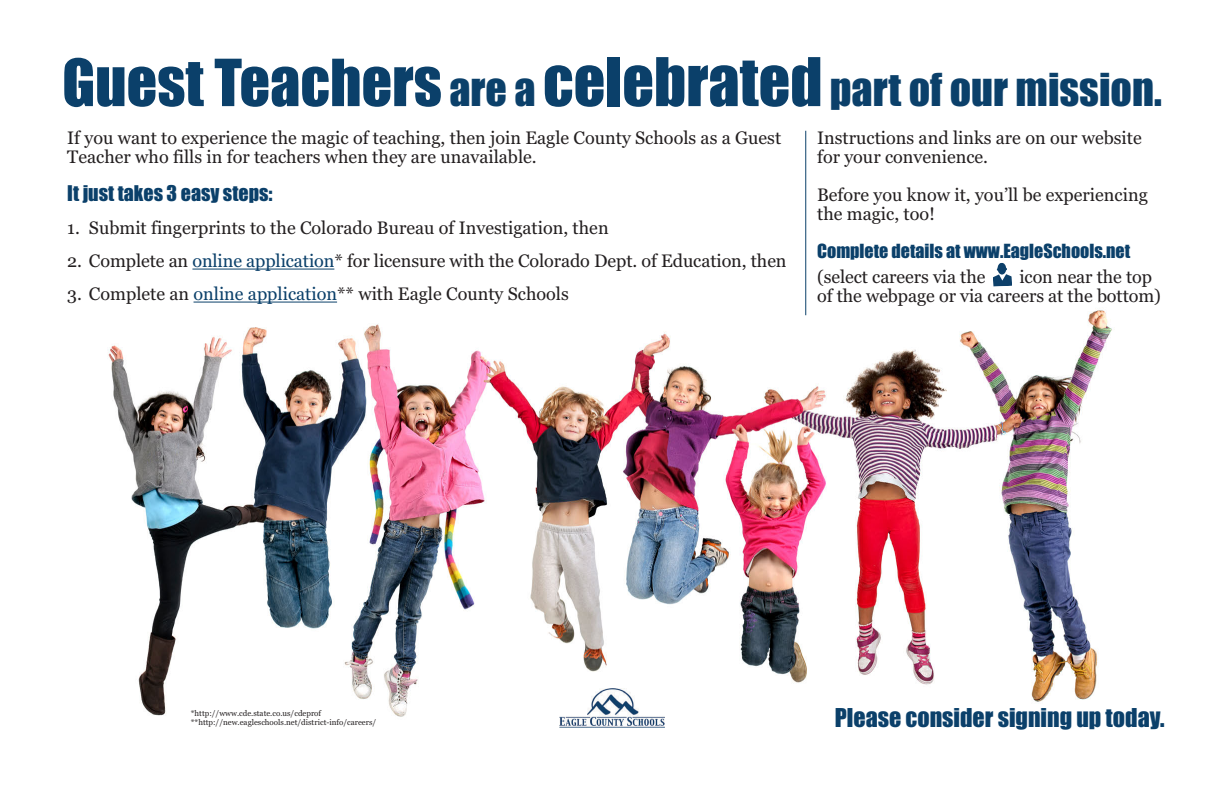
<style>
.page{position:relative;width:1224px;height:792px;background:#fff}
.page>*{position:absolute;margin:0;border:0;box-sizing:border-box;transform-origin:0 0}
.t1{font:42px "Impact";color:#0b406a}
.t2{font:24px "Impact";color:#0b406a}
.t3{font:20px "Impact";color:#0b406a}
.t4{font:18px/19px "Georgia";color:#231f20}
.t5{font:18px "Impact";color:#0b406a}
.t6{font:8px/9.6px "Georgia";color:#231f20}
.s1{font-size:60px}
.s2{font-size:62px}
.s3{color:#0b406a}
</style>
<div class="page">
<img style="left:107px;top:289px;width:1005px;height:428px">
<hr style="left:192px;top:269px;width:142px;height:1px;background:#0b406a">
<hr style="left:194px;top:302px;width:143px;height:1px;background:#0b406a">
<div style="left:494px;top:681px;width:236px;height:57px;background:#fff"></div>
<img style="left:560px;top:689px;width:104px;height:39px">
<hr style="left:805px;top:131px;width:1px;height:184px;background:#0b406a">
<div style="left:997px;top:263px;width:9px;height:12px;background:#0d406a;border-radius:50%"></div>
<svg style="left:993px;top:268px;width:19px;height:19px"></svg>
<h1 class="t1" style="left:62px;top:67px;width:1101px"><span class="s1">Guest Teachers</span> are a <span class="s2">celebrated</span> part of our mission.</h1>
<p class="t4" style="left:67px;top:129px;width:716px">If you want to experience the magic of teaching, then join Eagle County Schools as a Guest<br>Teacher who fills in for teachers when they are unavailable.</p>
<p class="t3" style="left:67px;top:183px;width:207px">It just takes 3 easy steps:</p>
<p class="t4" style="left:67px;top:219px;width:543px">1. Submit fingerprints to the Colorado Bureau of Investigation, then</p>
<p class="t4" style="left:67px;top:252px;width:721px">2. Complete an <span class="s3">online application</span>* for licensure with the Colorado Dept. of Education, then</p>
<p class="t4" style="left:67px;top:285px;width:503px">3. Complete an <span class="s3">online application</span>** with Eagle County Schools</p>
<p class="t4" style="left:817px;top:129px;width:326px">Instructions and links are on our website for your convenience.</p>
<p class="t4" style="left:817px;top:186px;width:332px">Before you know it, you’ll be experiencing the magic, too!</p>
<p class="t5" style="left:817px;top:242px;width:315px">Complete details at www.EagleSchools.net</p>
<p class="t4" style="left:817px;top:268px;width:170px">(select careers via the</p>
<p class="t4" style="left:817px;top:268px;width:345px;text-indent:202px">icon near the top of the webpage or via careers at the bottom)</p>
<p class="t6" style="left:191px;top:708px;width:187px">*http://www.cde.state.co.us/cdeprof **http://new.eagleschools.net/district-info/careers/</p>
<h2 class="t2" style="left:835px;top:704px;width:331px">Please consider signing up today.</h2>
</div>
